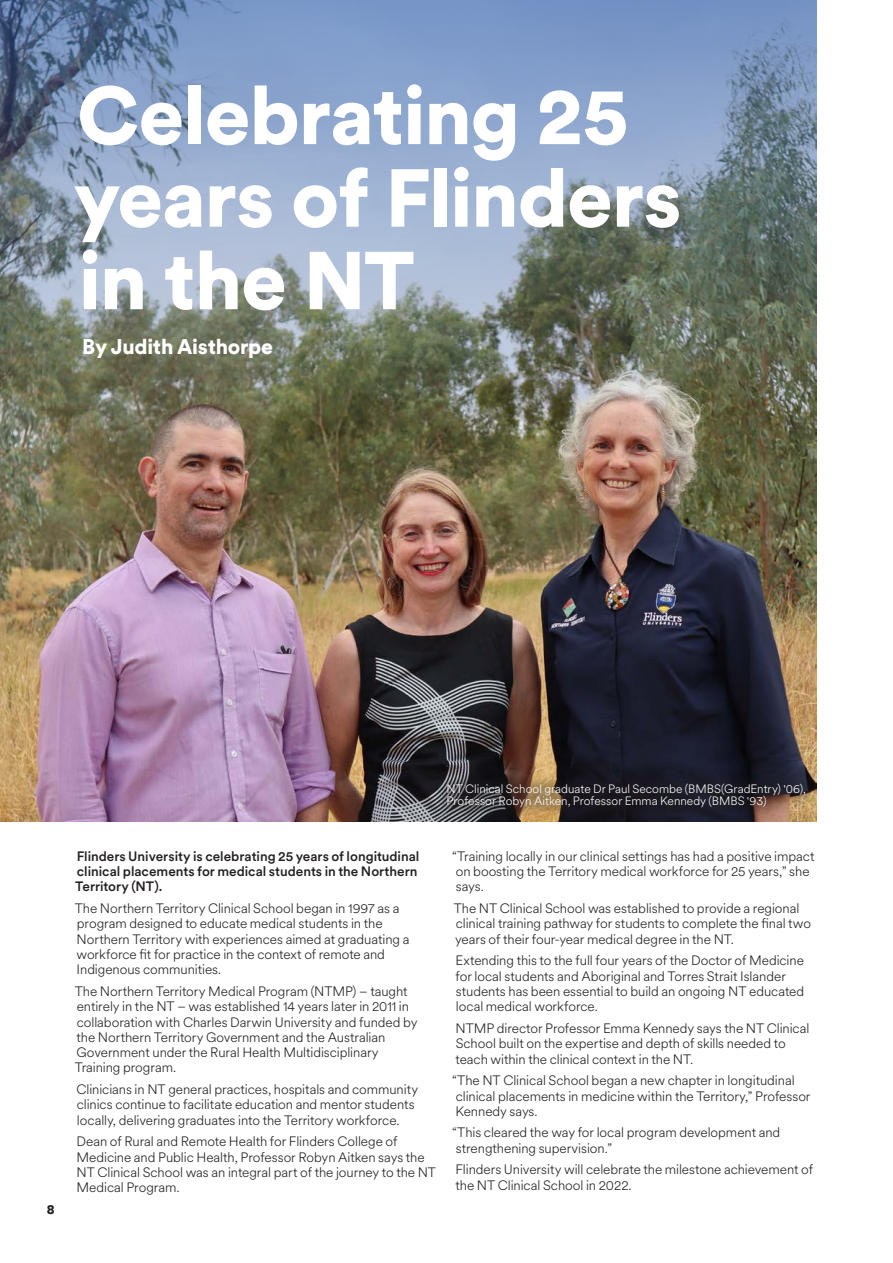
<style>
.page{position:relative;width:893px;height:1263px;background:#fff}
.page>*{position:absolute;margin:0;border:0;box-sizing:border-box;transform-origin:0 0}
.MPH___Article_Headli{font:900 81px/82.5px "Circular XX";letter-spacing:-.02em;color:#fff}
.MPH___Body{font:900 21px "Circular XX";letter-spacing:-.01em;color:#fff}
.MPH___Body-2{font:300 13.5px/15.3px "Circular XX";letter-spacing:-.005em;color:#231f20}
.MPH___Body-3{font:500 13.5px/15.3px "Circular XX";color:#231f20}
.t1{font:900 13.5px "Circular XX";color:#231f20}
.MPH___Body-4{font:300 12px/12px "Circular XX";color:#fff}
</style>
<div class="page">
<img style="left:0;top:0;width:816px;height:821px">
<div style="left:434px;top:771px;width:384px;height:49px;background:#231f20;opacity:.33"></div>
<p class="MPH___Article_Headli" style="left:74px;top:71px;width:610px">Celebrating 25 years of Flinders in the NT</p>
<p class="MPH___Body" style="left:82px;top:331px;width:193px">By Judith Aisthorpe</p>
<p class="t1" style="left:47px;top:1200px;width:9px">8</p>
<p class="MPH___Body-4" style="left:447px;top:782px;width:361px">NT Clinical School graduate Dr Paul Secombe (BMBS(GradEntry) '06),<br>Professor Robyn Aitken, Professor Emma Kennedy (BMBS '93)</p>
<p class="MPH___Body-3" style="left:75px;top:848px;width:346px">Flinders University is celebrating 25 years of longitudinal clinical placements for medical students in the Northern<br>Territory (NT).</p>
<p class="MPH___Body-2" style="left:75px;top:900px;width:336px">The Northern Territory Clinical School began in 1997 as a program designed to educate medical students in the Northern Territory with experiences aimed at graduating a workforce fit for practice in the context of remote and Indigenous communities.</p>
<p class="MPH___Body-2" style="left:75px;top:983px;width:344px">The Northern Territory Medical Program (NTMP) – taught entirely in the NT – was established 14 years later in 2011 in collaboration with Charles Darwin University and funded by the Northern Territory Government and the Australian Government under the Rural Health Multidisciplinary Training program.</p>
<p class="MPH___Body-2" style="left:77px;top:1081px;width:343px">Clinicians in NT general practices, hospitals and community clinics continue to facilitate education and mentor students locally, delivering graduates into the Territory workforce.</p>
<p class="MPH___Body-2" style="left:77px;top:1133px;width:361px">Dean of Rural and Remote Health for Flinders College of Medicine and Public Health, Professor Robyn Aitken says the NT Clinical School was an integral part of the journey to the NT Medical Program.</p>
<p class="MPH___Body-2" style="left:452px;top:848px;width:364px">“Training locally in our clinical settings has had a positive impact on boosting the Territory medical workforce for 25 years,” she says.</p>
<p class="MPH___Body-2" style="left:454px;top:900px;width:359px">The NT Clinical School was established to provide a regional clinical training pathway for students to complete the final two years of their four-year medical degree in the NT.</p>
<p class="MPH___Body-2" style="left:455px;top:952px;width:350px">Extending this to the full four years of the Doctor of Medicine for local students and Aboriginal and Torres Strait Islander students has been essential to build an ongoing NT educated local medical workforce.</p>
<p class="MPH___Body-2" style="left:455px;top:1020px;width:355px">NTMP director Professor Emma Kennedy says the NT Clinical<br>School built on the expertise and depth of skills needed to teach within the clinical context in the NT.</p>
<p class="MPH___Body-2" style="left:452px;top:1072px;width:360px">“The NT Clinical School began a new chapter in longitudinal clinical placements in medicine within the Territory,” Professor<br>Kennedy says.</p>
<p class="MPH___Body-2" style="left:452px;top:1124px;width:330px">“This cleared the way for local program development and strengthening supervision.”</p>
<p class="MPH___Body-2" style="left:455px;top:1161px;width:359px">Flinders University will celebrate the milestone achievement of the NT Clinical School in 2022.</p>
</div>
